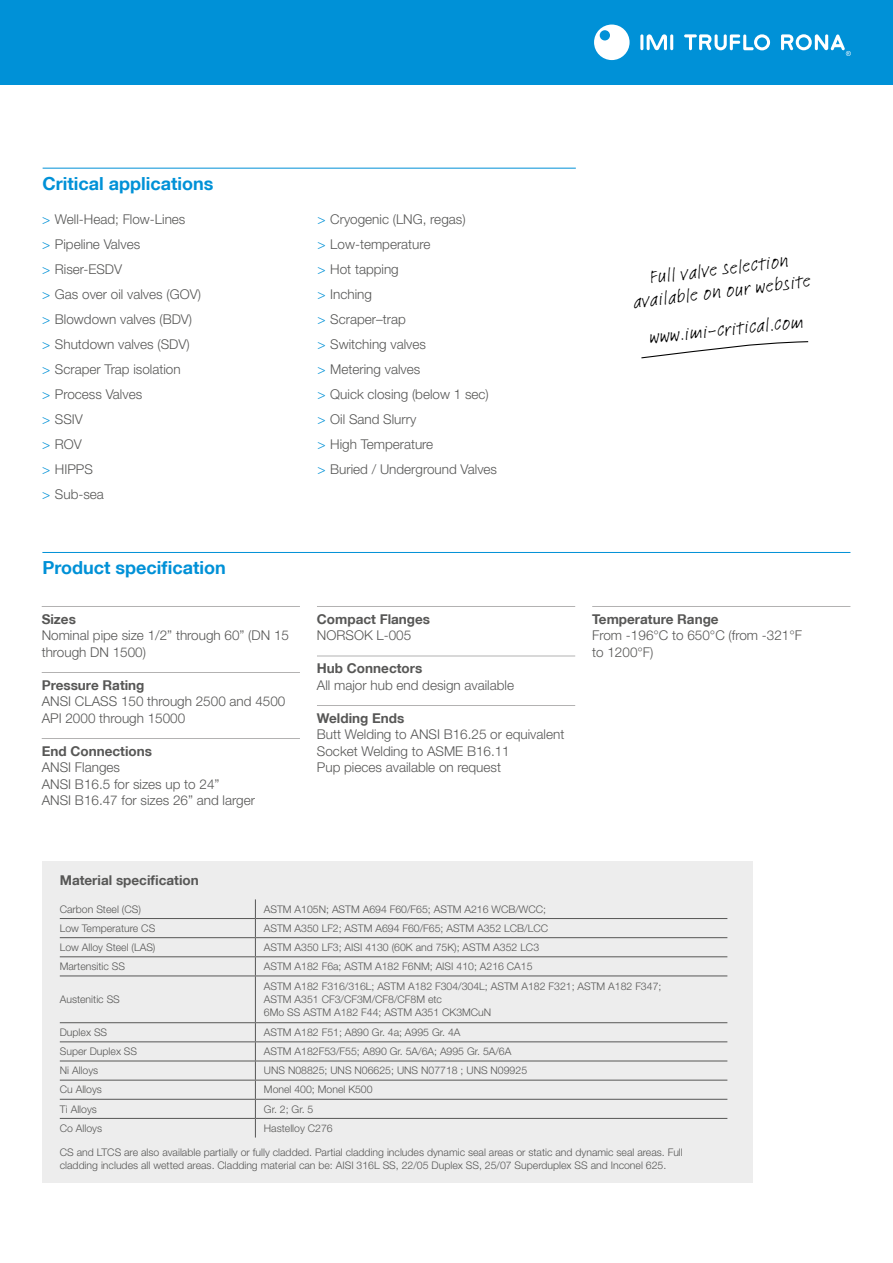
<style>
.page{position:relative;width:893px;height:1263px;background:#fff}
.page>*{position:absolute;margin:0;border:0;box-sizing:border-box;transform-origin:0 0}
.t1{font:19.5px/22.5px "Feltpen LT";color:#000;text-align:center}
.t2{font:700 18px "Helvetica Neue LT";color:#0091d7}
.t3{font:300 13.5px/25px "Helvetica Neue LT Std";color:#575756}
.t4{font:700 13.5px "Helvetica Neue LT";color:#575756}
.t5{font:300 10.5px/12.6px "Helvetica Neue LT Std";color:#575756}
.s1{color:#0091d7}
.s2{color:#020203}
</style>
<div class="page">
<div style="left:0;top:0;width:893px;height:85px;background:#0091d7"></div>
<hr style="left:640px;top:34px;width:3px;height:16px;background:#fff;border-radius:2px">
<hr style="left:670px;top:34px;width:3px;height:16px;background:#fff;border-radius:2px">
<svg style="left:647px;top:34px;width:20px;height:16px"></svg>
<svg style="left:594px;top:25px;width:36px;height:35px"></svg>
<svg style="left:684px;top:34px;width:86px;height:16px"></svg>
<svg style="left:781px;top:34px;width:70px;height:22px"></svg>
<div style="left:43px;top:861px;width:710px;height:321px;background:#ededed"></div>
<hr style="left:43px;top:168px;width:533px;height:1px;background:#0091d7">
<hr style="left:42px;top:606px;width:258px;height:1px;background:#b3b2b2">
<hr style="left:42px;top:672px;width:258px;height:1px;background:#b3b2b2">
<hr style="left:42px;top:738px;width:258px;height:1px;background:#b3b2b2">
<hr style="left:317px;top:606px;width:258px;height:1px;background:#b3b2b2">
<hr style="left:317px;top:656px;width:258px;height:1px;background:#b3b2b2">
<hr style="left:317px;top:705px;width:258px;height:1px;background:#b3b2b2">
<hr style="left:592px;top:606px;width:258px;height:1px;background:#b3b2b2">
<hr style="left:42px;top:552px;width:808px;height:1px;background:#0091d7">
<hr style="left:60px;top:918px;width:195px;height:1px;background:#575756">
<hr style="left:255px;top:918px;width:472px;height:1px;background:#575756">
<hr style="left:60px;top:937px;width:195px;height:1px;background:#575756">
<hr style="left:255px;top:937px;width:472px;height:1px;background:#575756">
<hr style="left:60px;top:956px;width:195px;height:1px;background:#575756">
<hr style="left:255px;top:956px;width:472px;height:1px;background:#575756">
<svg style="left:255px;top:899px;width:1px;height:76px"></svg>
<hr style="left:60px;top:975px;width:195px;height:1px;background:#575756">
<hr style="left:255px;top:975px;width:472px;height:1px;background:#575756">
<hr style="left:255px;top:976px;width:1px;height:46px;background:#575756">
<hr style="left:60px;top:1022px;width:195px;height:1px;background:#575756">
<hr style="left:255px;top:1022px;width:472px;height:1px;background:#575756">
<hr style="left:60px;top:1041px;width:195px;height:1px;background:#575756">
<hr style="left:255px;top:1041px;width:472px;height:1px;background:#575756">
<hr style="left:60px;top:1060px;width:195px;height:1px;background:#575756">
<hr style="left:255px;top:1060px;width:472px;height:1px;background:#575756">
<hr style="left:60px;top:1080px;width:195px;height:1px;background:#575756">
<hr style="left:255px;top:1080px;width:472px;height:1px;background:#575756">
<hr style="left:60px;top:1099px;width:195px;height:1px;background:#575756">
<hr style="left:255px;top:1099px;width:472px;height:1px;background:#575756">
<hr style="left:60px;top:1118px;width:195px;height:1px;background:#575756">
<hr style="left:255px;top:1118px;width:472px;height:1px;background:#575756">
<svg style="left:255px;top:1023px;width:1px;height:114px"></svg>
<svg style="left:641px;top:341px;width:168px;height:18px"></svg>
<h2 class="t2" style="left:43px;top:172px;width:172px">Critical applications</h2>
<p class="t3" style="left:42px;top:206px;width:160px"><span class="s1">&gt;</span> Well-Head; Flow-Lines<br><span class="s1">&gt;</span> Pipeline Valves<br><span class="s1">&gt;</span> Riser-ESDV<br><span class="s1">&gt;</span> Gas over oil valves (GOV) <span class="s1">&gt;</span> Blowdown valves (BDV) <span class="s1">&gt;</span> Shutdown valves (SDV) <span class="s1">&gt;</span> Scraper Trap isolation<br><span class="s1">&gt;</span> Process Valves<br><span class="s1">&gt;</span> SSIV<br><span class="s1">&gt;</span> ROV<br><span class="s1">&gt;</span> HIPPS<br><span class="s1">&gt;</span> Sub-sea</p>
<p class="t3" style="left:317px;top:206px;width:181px"><span class="s1">&gt;</span> Cryogenic (LNG, regas)<br><span class="s1">&gt;</span> Low-temperature<br><span class="s1">&gt;</span> Hot tapping<br><span class="s1">&gt;</span> Inching<br><span class="s1">&gt;</span> Scraper–trap<br><span class="s1">&gt;</span> Switching valves<br><span class="s1">&gt;</span> Metering valves<br><span class="s1">&gt;</span> Quick closing (below 1 sec) <span class="s1">&gt;</span> Oil Sand Slurry<br><span class="s1">&gt;</span> High Temperature<br><span class="s1">&gt;</span> Buried / Underground Valves</p>
<h2 class="t2" style="left:42px;top:557px;width:185px">Product specification</h2>
<p class="t4" style="left:42px;top:611px;width:36px">Sizes</p>
<p class="t3" style="left:42px;top:627px;width:249px;line-height:16.5px">Nominal pipe size 1/2” through 60” (DN 15 through DN 1500)</p>
<p class="t4" style="left:42px;top:677px;width:104px">Pressure Rating</p>
<p class="t3" style="left:42px;top:693px;width:245px;line-height:16.5px">ANSI CLASS 150 through 2500 and 4500<br>API 2000 through 15000</p>
<p class="t4" style="left:42px;top:743px;width:112px">End Connections</p>
<p class="t3" style="left:42px;top:759px;width:215px;line-height:16.5px">ANSI Flanges<br>ANSI B16.5 for sizes up to 24”<br>ANSI B16.47 for sizes 26” and larger</p>
<p class="t4" style="left:317px;top:611px;width:115px">Compact Flanges</p>
<p class="t3" style="left:317px;top:623px;width:96px">NORSOK L-005</p>
<p class="t4" style="left:317px;top:660px;width:107px">Hub Connectors</p>
<p class="t3" style="left:317px;top:672px;width:199px">All major hub end design available</p>
<p class="t4" style="left:317px;top:710px;width:89px">Welding Ends</p>
<p class="t3" style="left:317px;top:726px;width:249px;line-height:16.5px">Butt Welding to ANSI B16.25 or equivalent<br>Socket Welding to ASME B16.11<br>Pup pieces available on request</p>
<h1 class="t1" style="left:629px;top:268px;width:180px;rotate:-7deg">Full valve selection available on our website</h1>
<h1 class="t1" style="left:648px;top:326px;width:157px;rotate:-6deg">www.imi-critical.<span class="s2">com</span></h1>
<p class="t4" style="left:592px;top:611px;width:128px">Temperature Range</p>
<p class="t3" style="left:592px;top:627px;width:211px;line-height:16.5px">From -196°C to 650°C (from -321°F to 1200°F)</p>
<p class="t4" style="left:60px;top:872px;width:140px">Material specification</p>
<p class="t5" style="left:60px;top:902px;width:83px">Carbon Steel (CS)</p>
<p class="t5" style="left:264px;top:902px;width:284px">ASTM A105N; ASTM A694 F60/F65; ASTM A216 WCB/WCC;</p>
<p class="t5" style="left:60px;top:921px;width:97px">Low Temperature CS</p>
<p class="t5" style="left:264px;top:921px;width:286px">ASTM A350 LF2; ASTM A694 F60/F65; ASTM A352 LCB/LCC</p>
<p class="t5" style="left:60px;top:941px;width:97px">Low Alloy Steel (LAS)</p>
<p class="t5" style="left:264px;top:941px;width:277px">ASTM A350 LF3; AISI 4130 (60K and 75K); ASTM A352 LC3</p>
<p class="t5" style="left:60px;top:960px;width:67px">Martensitic SS</p>
<p class="t5" style="left:264px;top:960px;width:270px">ASTM A182 F6a; ASTM A182 F6NM; AISI 410; A216 CA15</p>
<p class="t5" style="left:60px;top:993px;width:62px">Austenitic SS</p>
<p class="t5" style="left:264px;top:980px;width:399px">ASTM A182 F316/316L; ASTM A182 F304/304L; ASTM A182 F321; ASTM A182 F347;<br>ASTM A351 CF3/CF3M/CF8/CF8M etc<br>6Mo SS ASTM A182 F44; ASTM A351 CK3MCuN</p>
<p class="t5" style="left:60px;top:1026px;width:49px">Duplex SS</p>
<p class="t5" style="left:264px;top:1026px;width:198px">ASTM A182 F51; A890 Gr. 4a; A995 Gr. 4A</p>
<p class="t5" style="left:60px;top:1045px;width:79px">Super Duplex SS</p>
<p class="t5" style="left:264px;top:1045px;width:249px">ASTM A182F53/F55; A890 Gr. 5A/6A; A995 Gr. 5A/6A</p>
<p class="t5" style="left:60px;top:1064px;width:40px">Ni Alloys</p>
<p class="t5" style="left:264px;top:1064px;width:265px">UNS N08825; UNS N06625; UNS N07718 ; UNS N09925</p>
<p class="t5" style="left:60px;top:1083px;width:44px">Cu Alloys</p>
<p class="t5" style="left:264px;top:1083px;width:110px">Monel 400; Monel K500</p>
<p class="t5" style="left:60px;top:1102px;width:39px">Ti Alloys</p>
<p class="t5" style="left:264px;top:1102px;width:51px">Gr. 2; Gr. 5</p>
<p class="t5" style="left:60px;top:1121px;width:44px">Co Alloys</p>
<p class="t5" style="left:264px;top:1121px;width:70px">Hastelloy C276</p>
<p class="t5" style="left:60px;top:1145px;width:625px">CS and LTCS are also available partially or fully cladded. Partial cladding includes dynamic seal areas or static and dynamic seal areas. Full cladding includes all wetted areas. Cladding material can be: AISI 316L SS, 22/05 Duplex SS, 25/07 Superduplex SS and Inconel 625.</p>
</div>
